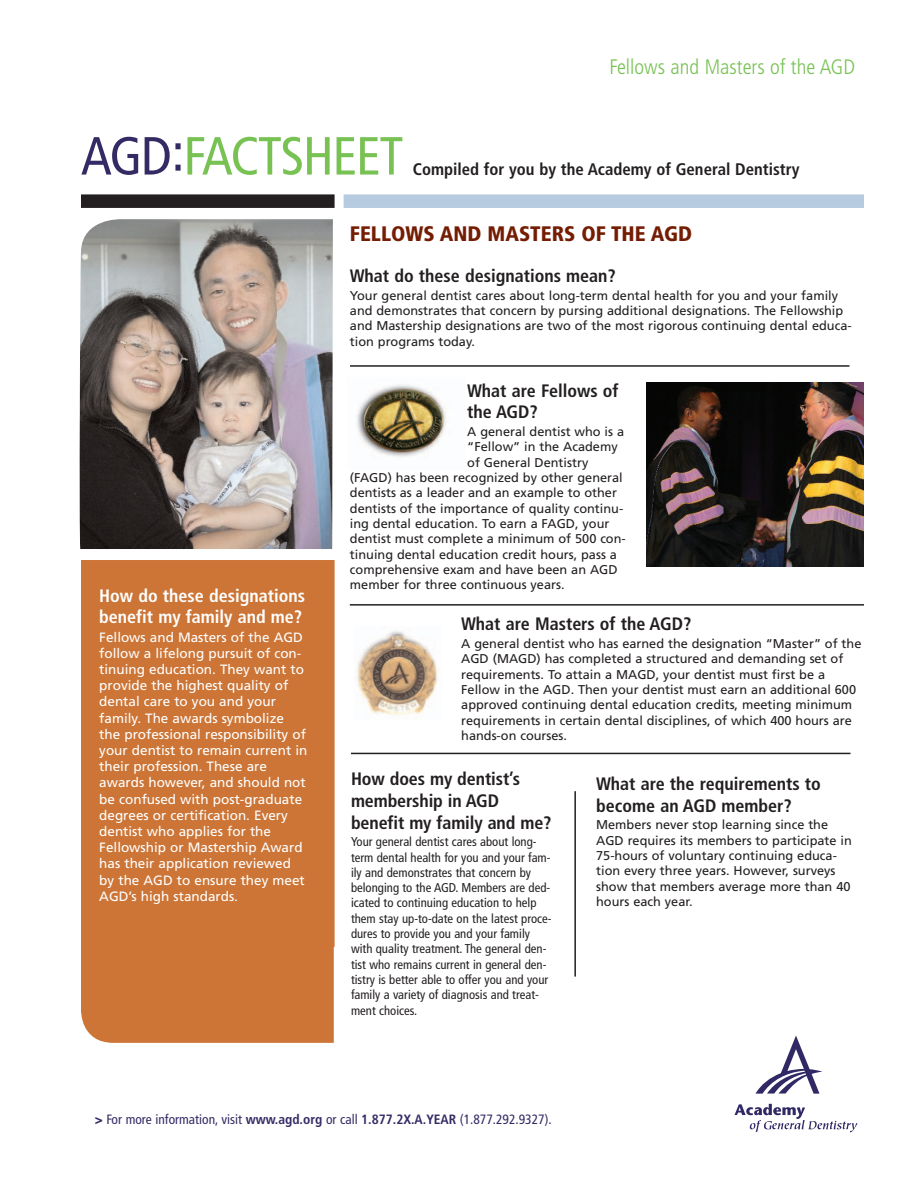
<style>
.page{position:relative;width:918px;height:1188px;background:#fff}
.page>*{position:absolute;margin:0;border:0;box-sizing:border-box;transform-origin:0 0}
.t1{font:condensed 53.55px "Frutiger";letter-spacing:-.025em;color:#77c253}
.t2{font:condensed 53.55px "Frutiger";color:#342b65}
.t3{font:900 condensed 21px "Frutiger";color:#741d03}
.t4{font:300 condensed 20.85px "Frutiger";color:#77c253}
.t5{font:700 condensed 18px/21.6px "Frutiger";color:#231f20}
.t6{font:700 condensed 18px/21.6px "Frutiger";color:#fff}
.t7{font:700 condensed 16.8px "Frutiger";color:#231f20}
.t8{font:13.5px/16.2px "Frutiger";color:#fff}
.t9{font:condensed 13.5px "Frutiger";color:#342b65}
.t10{font:12.75px/15.3px "Frutiger";color:#231f20}
.t11{font:condensed 12.75px/15.3px "Frutiger";color:#231f20}
.s1{color:#342b65}
.s2{font-family:"Stone Sans"}
.s3{font-weight:900}
.s4{font-weight:700}
</style>
<div class="page">
<div style="left:81px;top:560px;width:258px;height:387px;background:#cc7536"></div>
<div style="left:81px;top:194px;width:258px;height:14px;background:#231f20"></div>
<div style="left:336px;top:194px;width:528px;height:14px;background:#b7cbe0"></div>
<div style="left:335px;top:189px;width:9px;height:786px;background:#fff"></div>
<img style="left:79px;top:219px;width:254px;height:330px">
<div style="left:81px;top:947px;width:253px;height:96px;background:#cc7536"></div>
<hr style="left:574px;top:791px;width:2px;height:186px;background:#231f20">
<svg style="left:756px;top:1036px;width:66px;height:58px"></svg>
<svg style="left:735px;top:1104px;width:123px;height:28px"></svg>
<hr style="left:351px;top:753px;width:499px;height:1px;background:#231f20">
<hr style="left:350px;top:365px;width:500px;height:2px;background:#231f20">
<hr style="left:350px;top:604px;width:514px;height:2px;background:#231f20">
<img style="left:647px;top:382px;width:217px;height:185px">
<img style="left:357px;top:384px;width:89px;height:73px">
<img style="left:356px;top:630px;width:82px;height:85px">
<h3 class="t4" style="left:609px;top:59px;width:247px">Fellows and Masters of the AGD</h3>
<h1 class="t1" style="left:81px;top:134px;width:324px"><span class="s1">AGD</span> FACTSHEET</h1>
<h1 class="t2" style="left:172px;top:130px;width:14px">:</h1>
<h3 class="t7" style="left:413px;top:162px;width:388px">Compiled for you by the Academy of General Dentistry</h3>
<h3 class="t6" style="left:99px;top:586px;width:207px">How do these designations benefit my family and me?</h3>
<p class="t8" style="left:99px;top:630px;width:210px">Fellows and Masters of the AGD follow a lifelong pursuit of con&shy;tinuing education. They want to provide the highest quality of dental care to you and your family. The awards symbolize the professional responsibility of your dentist to remain current in their profession. These are awards however, and should not be confused with post-graduate degrees or certification. Every dentist who applies for the<br>Fellowship or Mastership Award has their application reviewed by the AGD to ensure they meet<br>AGD’s high standards<span class="s2">.</span></p>
<h2 class="t3" style="left:350px;top:225px;width:344px">FELLOWS AND MASTERS OF THE AGD</h2>
<h3 class="t5" style="left:350px;top:266px;width:267px">What do these designations mean?</h3>
<p class="t10" style="left:350px;top:289px;width:503px">Your general dentist cares about long-term dental health for you and your family and demonstrates that concern by pursing additional designations. The Fellowship and Mastership designations are two of the most rigorous continuing dental educa&shy;tion programs today.</p>
<h3 class="t5" style="left:467px;top:381px;width:153px">What are Fellows of the AGD?</h3>
<p class="t10" style="left:467px;top:425px;width:158px">A general dentist who is a</p>
<p class="t10" style="left:467px;top:440px;width:152px">“Fellow” in the Academy</p>
<p class="t10" style="left:467px;top:456px;width:123px">of General Dentistry</p>
<p class="t10" style="left:350px;top:471px;width:274px">(FAGD) has been recognized by other general</p>
<p class="t10" style="left:350px;top:486px;width:269px">dentists as a leader and an example to other</p>
<p class="t10" style="left:350px;top:502px;width:275px">dentists of the importance of quality continu-</p>
<p class="t10" style="left:350px;top:517px;width:261px">ing dental education. To earn a FAGD, your</p>
<p class="t10" style="left:350px;top:532px;width:277px">dentist must complete a minimum of 500 con-</p>
<p class="t10" style="left:350px;top:547px;width:269px">tinuing dental education credit hours, pass a</p>
<p class="t10" style="left:350px;top:563px;width:269px">comprehensive exam and have been an AGD</p>
<p class="t10" style="left:350px;top:578px;width:216px">member for three continuous years.</p>
<h3 class="t5" style="left:461px;top:615px;width:232px">What are Masters of the AGD?</h3>
<p class="t10" style="left:461px;top:637px;width:402px">A general dentist who has earned the designation “Master” of the AGD (MAGD) has completed a structured and demanding set of requirements. To attain a MAGD, your dentist must first be a Fellow in the AGD. Then your dentist must earn an additional 600 approved continuing dental education credits, meeting minimum requirements in certain dental disciplines, of which 400 hours are hands-on courses.</p>
<h3 class="t5" style="left:351px;top:770px;width:202px">How does my dentist’s membership in AGD benefit my family and me?</h3>
<p class="t11" style="left:351px;top:835px;width:202px">Your general dentist cares about long&shy;term dental health for you and your fam&shy;ily and demonstrates that concern by belonging to the AGD. Members are ded&shy;icated to continuing education to help them stay up-to-date on the latest proce&shy;dures to provide you and your family with quality treatment. The general den&shy;tist who remains current in general den&shy;tistry is better able to offer you and your family a variety of diagnosis and treat&shy;ment choices.</p>
<h3 class="t5" style="left:596px;top:774px;width:226px">What are the requirements to become an AGD member?</h3>
<p class="t10" style="left:596px;top:818px;width:257px">Members never stop learning since the AGD requires its members to participate in 75-hours of voluntary continuing educa&shy;tion every three years. However, surveys show that members average more than 40 hours each year.</p>
<p class="t9" style="left:95px;top:1114px;width:458px"><span class="s3">&gt;</span> For more information, visit <span class="s4">www.agd.org</span> or call <span class="s4">1.877.2X.A.YEAR</span> (1.877.292.9327).</p>
</div>
